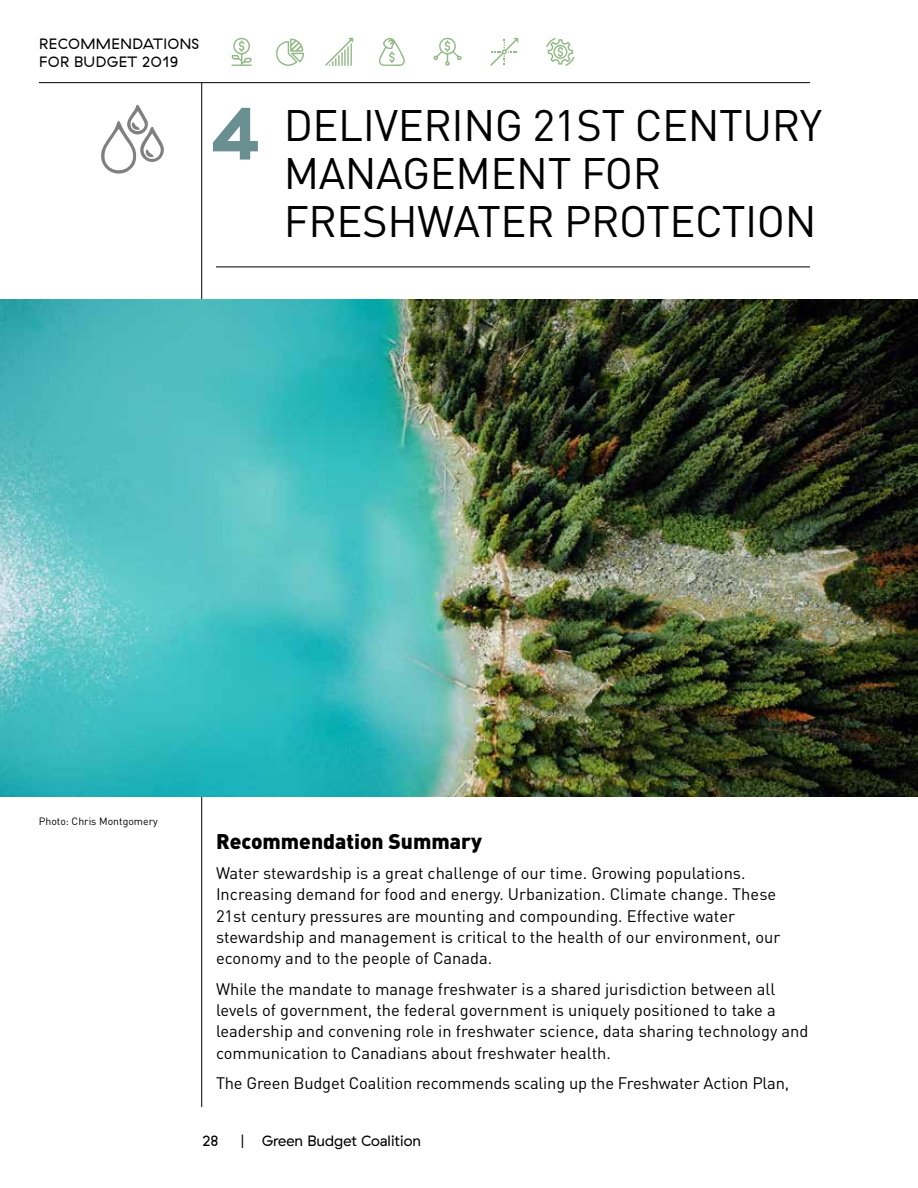
<style>
.page{position:relative;width:918px;height:1188px;background:#fff}
.page>*{position:absolute;margin:0;border:0;box-sizing:border-box;transform-origin:0 0}
.t1{font:700 73.95px "GT Haptik";color:#698f90}
.t2{font:43.5px/48px "DINOT";letter-spacing:-.01em;color:#000}
.t3{font:900 21px "DINOT";color:#000}
.t4{font:16.5px/21.3px "DINOT";color:#000}
.t5{font:15px/18px "GT Haptik";letter-spacing:.015em;color:#000}
.t6{font:10.5px "DINOT";color:#000}
</style>
<div class="page">
<hr style="left:201px;top:82px;width:1px;height:1025px;background:#000">
<svg style="left:276px;top:39px;width:28px;height:27px"></svg>
<svg style="left:490px;top:38px;width:28px;height:28px"></svg>
<svg style="left:325px;top:38px;width:28px;height:28px"></svg>
<svg style="left:231px;top:37px;width:21px;height:29px"></svg>
<svg style="left:379px;top:38px;width:26px;height:28px"></svg>
<svg style="left:433px;top:38px;width:29px;height:28px"></svg>
<svg style="left:546px;top:38px;width:29px;height:28px"></svg>
<hr style="left:39px;top:82px;width:771px;height:1px;background:#000">
<img style="left:0;top:300px;width:918px;height:496px">
<hr style="left:216px;top:267px;width:594px;height:1px;background:#000">
<svg style="left:101px;top:104px;width:63px;height:70px"></svg>
<p class="t5" style="left:39px;top:34px;width:162px">RECOMMENDATIONS<br>FOR BUDGET 2019</p>
<h1 class="t1" style="left:211px;top:88px;width:52px">4</h1>
<h2 class="t2" style="left:284px;top:100px;width:540px">DELIVERING 21ST CENTURY<br>MANAGEMENT FOR<br>FRESHWATER PROTECTION</h2>
<p class="t6" style="left:39px;top:814px;width:120px">Photo: Chris Montgomery</p>
<p class="t3" style="left:216px;top:827px;width:267px">Recommendation Summary</p>
<p class="t4" style="left:216px;top:862px;width:566px">Water stewardship is a great challenge of our time. Growing populations.<br>Increasing demand for food and energy. Urbanization. Climate change. These 21st century pressures are mounting and compounding. Effective water stewardship and management is critical to the health of our environment, our economy and to the people of Canada.</p>
<p class="t4" style="left:216px;top:977px;width:594px">While the mandate to manage freshwater is a shared jurisdiction between all levels of government, the federal government is uniquely positioned to take a leadership and convening role in freshwater science, data sharing technology and communication to Canadians about freshwater health.</p>
<p class="t4" style="left:216px;top:1072px;width:575px">The Green Budget Coalition recommends scaling up the Freshwater Action Plan,</p>
<p class="t5" style="left:202px;top:1132px;width:18px">28</p>
<p class="t5" style="left:240px;top:1132px;width:182px">| Green Budget Coalition</p>
</div>
